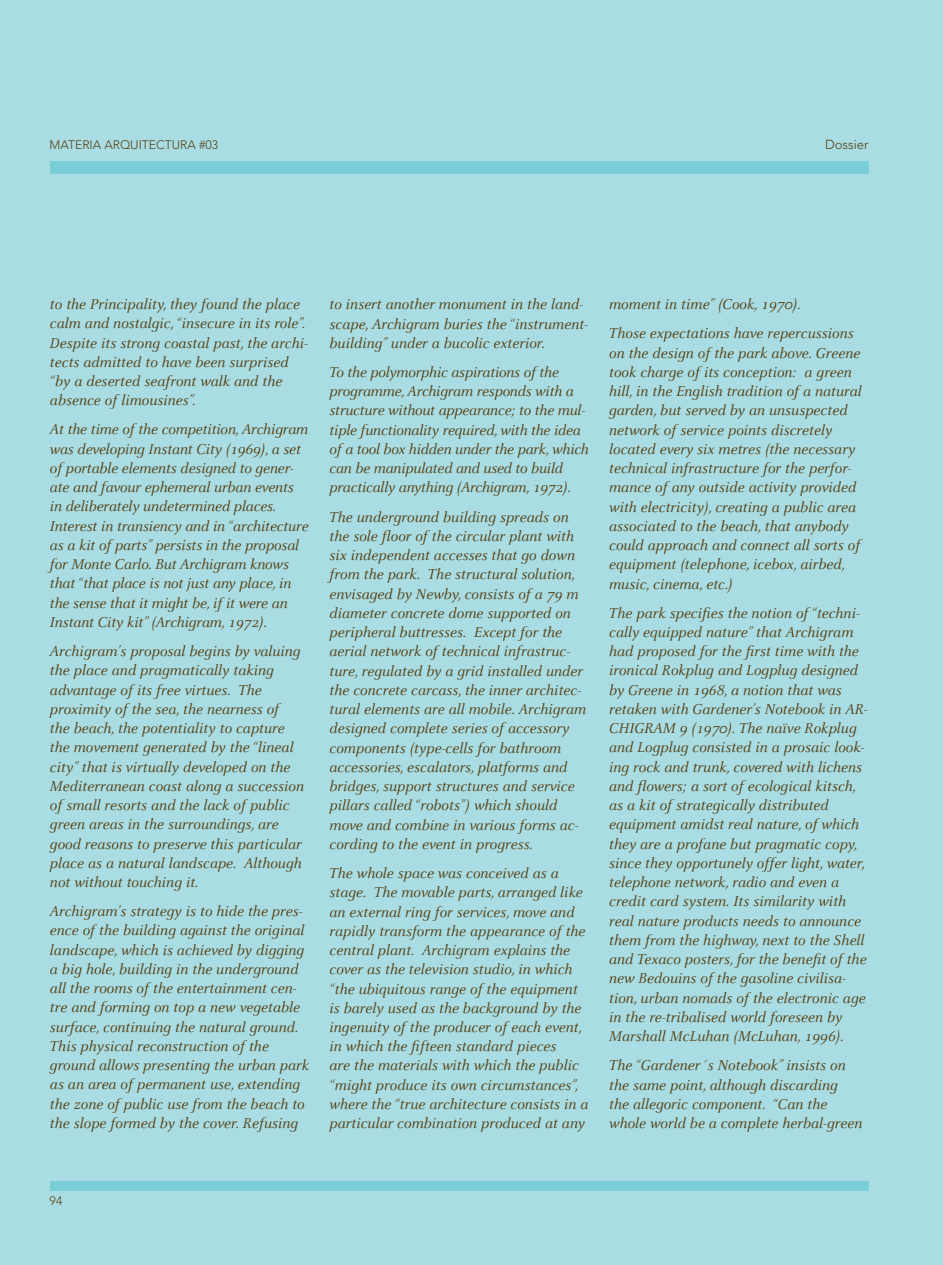
<style>
.page{position:relative;width:943px;height:1265px;background:#a9dde3}
.page>*{position:absolute;margin:0;border:0;box-sizing:border-box;transform-origin:0 0}
.t1{font:italic 15.75px/19.2px "Celeste";color:#574319}
.t2{font:300 13.12px "Avenir LT Std";color:#574319}
.t3{font:300 12.25px "Avenir LT Std";color:#574319}
</style>
<div class="page">
<div style="left:50px;top:1181px;width:818px;height:10px;background:#7aced7"></div>
<div style="left:50px;top:161px;width:818px;height:12px;background:#7aced7"></div>
<p class="t3" style="left:50px;top:138px;width:170px">MATERIA ARQUITECTURA #03</p>
<p class="t2" style="left:825px;top:137px;width:45px">Dossier</p>
<p class="t1" style="left:50px;top:295px;width:259px">to the Principality, they found the place calm and nostalgic, “insecure in its role”.<br>Despite its strong coastal past, the archi&shy;tects admitted to have been surprised “by a deserted seafront walk and the absence of limousines”.</p>
<p class="t1" style="left:50px;top:420px;width:260px">At the time of the competition, Archigram was developing Instant City (1969), a set of portable elements designed to gener&shy;ate and favour ephemeral urban events in deliberately undetermined places.<br>Interest in transiency and in “architecture as a kit of parts” persists in the proposal for Monte Carlo. But Archigram knows that “that place is not just any place, in the sense that it might be, if it were an Instant City kit” (Archigram, 1972).</p>
<p class="t1" style="left:50px;top:642px;width:256px">Archigram’s proposal begins by valuing the place and pragmatically taking advantage of its free virtues. The proximity of the sea, the nearness of<br>the beach, the potentiality to capture the movement generated by the “lineal city” that is virtually developed on the Mediterranean coast along a succession of small resorts and the lack of public green areas in the surroundings, are good reasons to preserve this particular place as a natural landscape. Although not without touching it.</p>
<p class="t1" style="left:50px;top:902px;width:261px">Archigram’s strategy is to hide the pres&shy;ence of the building against the original landscape, which is achieved by digging a big hole, building in the underground all the rooms of the entertainment cen&shy;tre and forming on top a new vegetable surface, continuing the natural ground.<br>This physical reconstruction of the ground allows presenting the urban park as an area of permanent use, extending the zone of public use from the beach to the slope formed by the cover. Refusing</p>
<p class="t1" style="left:329px;top:295px;width:260px">to insert another monument in the land&shy;scape, Archigram buries the “instrument&shy;building” under a bucolic exterior.</p>
<p class="t1" style="left:329px;top:363px;width:261px">To the polymorphic aspirations of the programme, Archigram responds with a structure without appearance; to the mul&shy;tiple functionality required, with the idea of a tool box hidden under the park, which can be manipulated and used to build practically anything (Archigram, 1972).</p>
<p class="t1" style="left:329px;top:508px;width:258px">The underground building spreads on the sole floor of the circular plant with six independent accesses that go down from the park. The structural solution, envisaged by Newby, consists of a 79 m diameter concrete dome supported on peripheral buttresses. Except for the aerial network of technical infrastruc&shy;ture, regulated by a grid installed under the concrete carcass, the inner architec&shy;tural elements are all mobile. Archigram designed complete series of accessory components (type-cells for bathroom accessories, escalators, platforms and bridges, support structures and service pillars called “robots”) which should move and combine in various forms ac&shy;cording to the event in progress.</p>
<p class="t1" style="left:329px;top:864px;width:260px">The whole space was conceived as a stage. The movable parts, arranged like an external ring for services, move and rapidly transform the appearance of the central plant. Archigram explains the cover as the television studio, in which “the ubiquitous range of the equipment is barely used as the background by the ingenuity of the producer of each event, in which the fifteen standard pieces<br>are the materials with which the public “might produce its own circumstances”, where the “true architecture consists in a particular combination produced at any</p>
<p class="t1" style="left:609px;top:290px;width:246px;line-height:29.2px">moment in time” (Cook, 1970).<br>Those expectations have repercussions</p>
<p class="t1" style="left:609px;top:344px;width:254px">on the design of the park above. Greene took charge of its conception: a green hill, in the English tradition of a natural garden, but served by an unsuspected network of service points discretely located every six metres (the necessary technical infrastructure for the perfor&shy;mance of any outside activity provided with electricity), creating a public area associated to the beach, that anybody could approach and connect all sorts of equipment (telephone, icebox, airbed, music, cinema, etc.)</p>
<p class="t1" style="left:609px;top:604px;width:260px">The park specifies the notion of “techni&shy;cally equipped nature” that Archigram had proposed for the first time with the ironical Rokplug and Logplug designed by Greene in 1968, a notion that was retaken with Gardener’s Notebook in AR-CHIGRAM 9 (1970). The naïve Rokplug and Logplug consisted in a prosaic look&shy;ing rock and trunk, covered with lichens and flowers; a sort of ecological kitsch, as a kit of strategically distributed equipment amidst real nature, of which they are a profane but pragmatic copy, since they opportunely offer light, water, telephone network, radio and even a credit card system. Its similarity with real nature products needs to announce them from the highway, next to the Shell and Texaco posters, for the benefit of the new Bedouins of the gasoline civilisa&shy;tion, urban nomads of the electronic age in the re-tribalised world foreseen by Marshall McLuhan (McLuhan, 1996).</p>
<p class="t1" style="left:609px;top:1056px;width:255px">The “Gardener´s Notebook” insists on the same point, although discarding<br>the allegoric component. “Can the whole world be a complete herbal-green</p>
<p class="t3" style="left:50px;top:1194px;width:14px">94</p>
</div>
